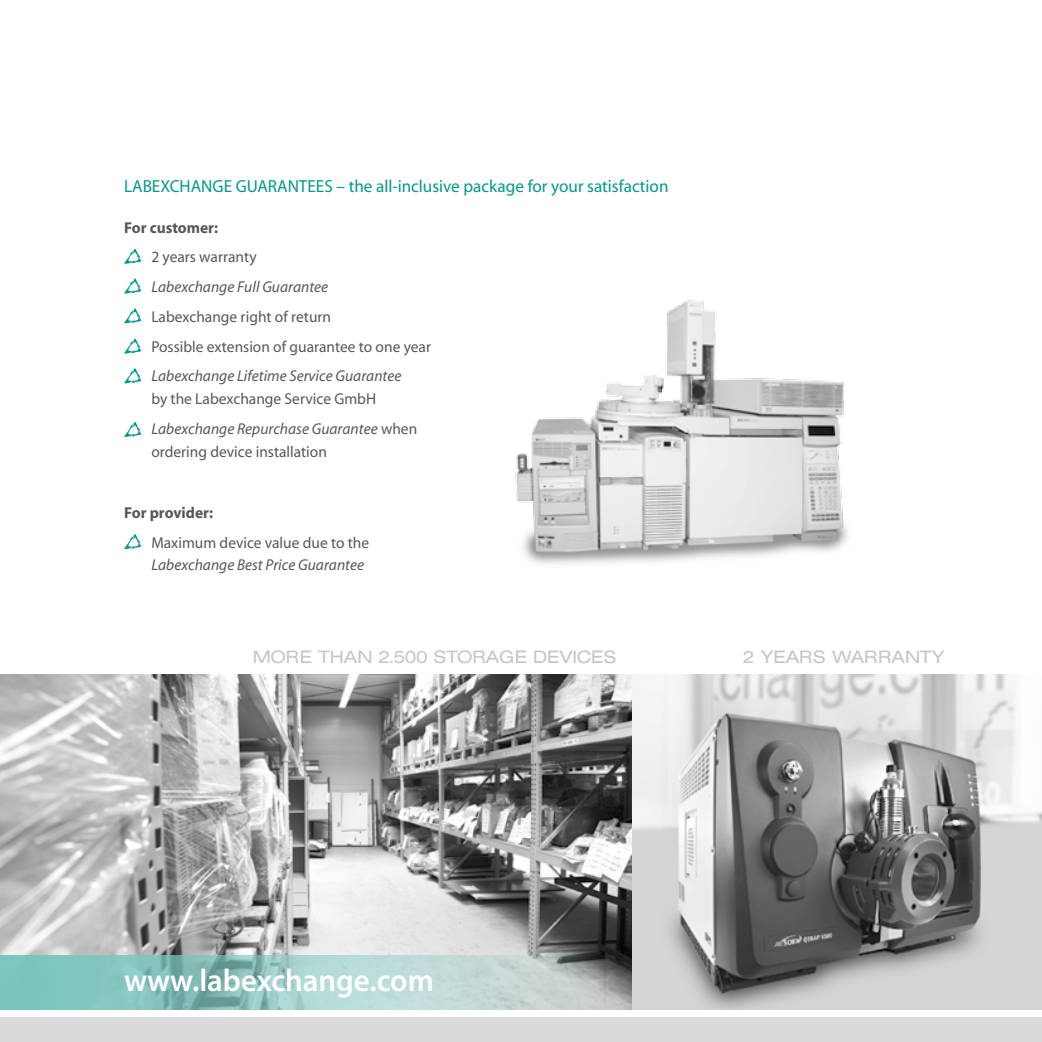
<style>
.page{position:relative;width:1042px;height:1042px;background:#fff}
.page>*{position:absolute;margin:0;border:0;box-sizing:border-box;transform-origin:0 0}
.t1{font:600 31.5px "YR Myriad";color:#fff}
.t2{font:17.5px "YR Myriad";color:#00998a}
.t3{font:300 expanded 17.5px "HE10";letter-spacing:.03em;color:#c6c6c6}
.t4{font:15.75px/29.8px "YR Myriad";color:#575756}
.t5{font:italic 15.75px "YR Myriad";color:#575756}
.t6{font:700 15.75px "YR Myriad";color:#575756}
.s1{font-style:italic}
</style>
<div class="page">
<img style="left:0;top:675px;width:632px;height:334px">
<svg style="left:0;top:955px;width:615px;height:54px;background:#9fc7c3"></svg>
<img style="left:632px;top:675px;width:410px;height:334px">
<img style="left:515px;top:300px;width:333px;height:264px">
<div style="left:0;top:1017px;width:1042px;height:25px;background:#dadada"></div>
<svg style="left:124px;top:534px;width:17px;height:15px"></svg>
<svg style="left:124px;top:249px;width:17px;height:15px"></svg>
<svg style="left:124px;top:278px;width:17px;height:16px"></svg>
<svg style="left:124px;top:308px;width:17px;height:15px"></svg>
<svg style="left:124px;top:338px;width:17px;height:16px"></svg>
<svg style="left:124px;top:368px;width:17px;height:15px"></svg>
<svg style="left:124px;top:422px;width:17px;height:15px"></svg>
<p class="t2" style="left:124px;top:177px;width:546px">LABEXCHANGE GUARANTEES – the all-inclusive package for your satisfaction</p>
<p class="t6" style="left:124px;top:219px;width:96px">For customer:</p>
<p class="t4" style="left:151px;top:243px;width:107px">2 years warranty</p>
<p class="t5" style="left:151px;top:279px;width:178px">Labexchange Full Guarantee</p>
<p class="t4" style="left:151px;top:302px;width:281px">Labexchange right of return<br>Possible extension of guarantee to one year</p>
<p class="t5" style="left:151px;top:368px;width:252px">Labexchange Lifetime Service Guarantee</p>
<p class="t4" style="left:151px;top:385px;width:267px">by the Labexchange Service GmbH<br><span class="s1">Labexchange Repurchase Guarantee</span> when</p>
<p class="t4" style="left:151px;top:437px;width:177px">ordering device installation</p>
<p class="t6" style="left:124px;top:504px;width:90px">For provider:</p>
<p class="t4" style="left:151px;top:528px;width:219px">Maximum device value due to the</p>
<p class="t5" style="left:151px;top:557px;width:214px">Labexchange Best Price Guarantee</p>
<p class="t3" style="left:253px;top:647px;width:364px">MORE THAN 2.500 STORAGE DEVICES</p>
<p class="t3" style="left:743px;top:647px;width:203px">2 YEARS WARRANTY</p>
<h1 class="t1" style="left:124px;top:964px;width:311px">www.labexchange.com</h1>
</div>
